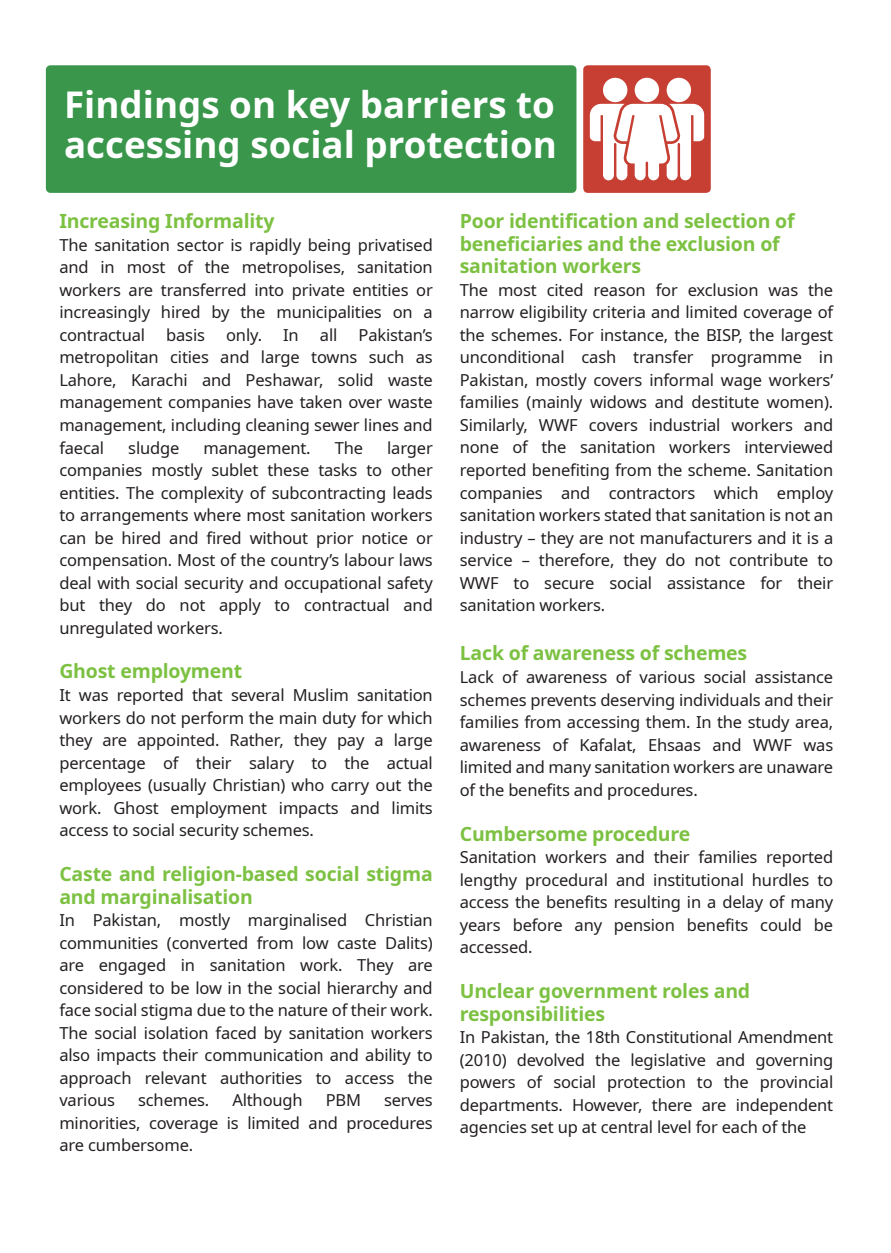
<style>
.page{position:relative;width:891px;height:1253px;background:#fff}
.page>*{position:absolute;margin:0;border:0;box-sizing:border-box;transform-origin:0 0}
.t1{font:700 36.75px/40.5px "Noto Sans";color:#fff}
.t2{font:700 19.5px/22.5px "Noto Sans";letter-spacing:-.01em;color:#7cc142}
.t3{font:16.5px/22.5px "Noto Sans";letter-spacing:-.01em;color:#231f20;text-align:justify}
</style>
<div class="page">
<div style="left:46px;top:65px;width:530px;height:128px;background:#39964b;border-radius:5px"></div>
<svg style="left:583px;top:65px;width:128px;height:128px"></svg>
<h1 class="t1" style="left:64px;top:85px;width:495px">Findings on key barriers to accessing social protection</h1>
<p class="t2" style="left:59px;top:211px;width:217px">Increasing Informality</p>
<p class="t3" style="left:59px;top:234px;width:375px">The sanitation sector is rapidly being privatised and in most of the metropolises, sanitation workers are transferred into private entities or increasingly hired by the municipalities on a contractual</p>
<p class="t3" style="left:59px;top:324px;width:375px;text-indent:299px">Pakistan’s metropolitan cities and large towns such as Lahore, Karachi and Peshawar, solid waste management companies have taken over waste management, including cleaning sewer lines and faecal</p>
<p class="t3" style="left:166px;top:324px;width:40px">basis</p>
<p class="t3" style="left:226px;top:324px;width:37px">only.</p>
<p class="t3" style="left:283px;top:324px;width:17px">In</p>
<p class="t3" style="left:320px;top:324px;width:19px">all</p>
<p class="t3" style="left:59px;top:437px;width:375px;text-indent:328px">larger companies mostly sublet these tasks to other entities. The complexity of subcontracting leads to arrangements where most sanitation workers can be hired and fired without prior notice or compensation. Most of the country’s labour laws deal with social security and occupational safety but they do not apply to contractual and unregulated workers.</p>
<p class="t2" style="left:59px;top:661px;width:184px">Ghost employment</p>
<p class="t3" style="left:59px;top:684px;width:375px">It was reported that several Muslim sanitation workers do not perform the main duty for which they are appointed. Rather, they pay a large percentage of their salary to the actual employees (usually Christian) who carry out the work. Ghost employment impacts and limits access to social security schemes.</p>
<p class="t2" style="left:59px;top:863px;width:375px">Caste and religion-based social stigma and marginalisation</p>
<p class="t3" style="left:59px;top:909px;width:375px">In Pakistan, mostly marginalised Christian communities (converted from low caste Dalits) are engaged in sanitation work. They are considered to be low in the social hierarchy and face social stigma due to the nature of their work.<br>The social isolation faced by sanitation workers also impacts their communication and ability to approach relevant authorities to access the various</p>
<p class="t3" style="left:128px;top:437px;width:53px">sludge</p>
<p class="t3" style="left:203px;top:437px;width:109px">management.</p>
<p class="t3" style="left:335px;top:437px;width:30px">The</p>
<p class="t3" style="left:138px;top:1089px;width:73px">schemes.</p>
<p class="t3" style="left:232px;top:1089px;width:72px">Although</p>
<p class="t3" style="left:326px;top:1089px;width:37px">PBM</p>
<p class="t3" style="left:59px;top:1089px;width:375px;text-indent:325px">serves minorities, coverage is limited and procedures are cumbersome.</p>
<p class="t2" style="left:460px;top:211px;width:336px">Poor identification and selection of beneficiaries and the exclusion of sanitation workers</p>
<p class="t3" style="left:460px;top:279px;width:375px">The most cited reason for exclusion was the narrow eligibility criteria and limited coverage of the schemes. For instance, the BISP, the largest unconditional cash transfer programme in Pakistan, mostly covers informal wage workers’ families (mainly widows and destitute women).<br>Similarly, WWF covers industrial workers and none of the sanitation workers interviewed reported benefiting from the scheme. Sanitation companies and contractors which employ sanitation workers stated that sanitation is not an industry – they are not manufacturers and it is a service – therefore, they do not contribute to WWF to secure social assistance for their sanitation workers.</p>
<p class="t2" style="left:460px;top:643px;width:289px">Lack of awareness of schemes</p>
<p class="t3" style="left:460px;top:666px;width:375px">Lack of awareness of various social assistance schemes prevents deserving individuals and their families from accessing them. In the study area, awareness of Kafalat, Ehsaas and WWF was limited and many sanitation workers are unaware of the benefits and procedures.</p>
<p class="t2" style="left:460px;top:823px;width:232px">Cumbersome procedure</p>
<p class="t3" style="left:460px;top:846px;width:375px">Sanitation workers and their families reported lengthy procedural and institutional hurdles to access the benefits resulting in a delay of many years before any pension benefits could be accessed.</p>
<p class="t2" style="left:460px;top:980px;width:292px">Unclear government roles and responsibilities</p>
<p class="t3" style="left:460px;top:1026px;width:375px">In Pakistan, the 18th Constitutional Amendment (2010) devolved the legislative and governing powers of social protection to the provincial departments. However, there are independent agencies set up at central level for each of the</p>
</div>
